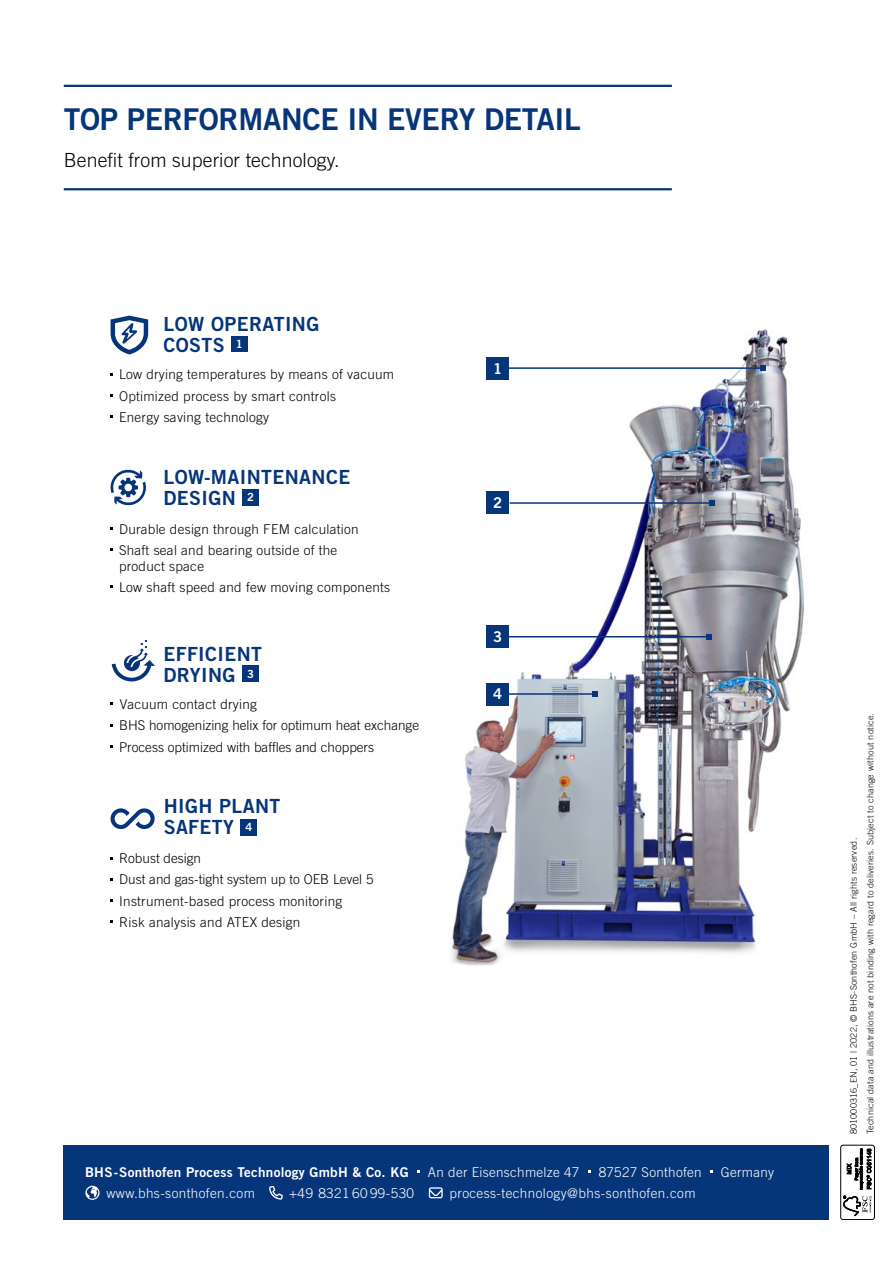
<style>
.page{position:relative;width:893px;height:1263px;background:#fff}
.page>*{position:absolute;margin:0;border:0;box-sizing:border-box;transform-origin:0 0}
.Head_20_22{font:30px "Trade Gothic LT Std Bd 2";letter-spacing:-.01em;color:#06357a}
.Copy_9___11{font:19.5px/21px "Trade Gothic LT Std Bd 2";letter-spacing:.02em;color:#06357a}
.Subhead_13_17{font:300 19.5px "Trade Gothic LT Std";letter-spacing:.005em;color:#000}
.Vorteile_7_5___10_15{font:14.85px "Trade Gothic LT Std Bd 2";color:#fff}
.Copy_9_11{font:300 13.5px/15.9px "Trade Gothic LT Std";letter-spacing:.02em;color:#000}
.Copy_9_11-2{font:300 13.5px "Trade Gothic LT Std";color:#000}
.t1{font:300 13.5px "Trade Gothic LT Std";letter-spacing:.03em;color:#fff}
.t2{font:13.5px "Trade Gothic LT Std Bd 2";letter-spacing:.02em;color:#fff}
.Copy_9___11-2{font:300 13.5px "Trade Gothic LT Std";letter-spacing:.02em;color:#000}
.Vorteile_7_5___10_15-2{font:11.25px "Trade Gothic LT Std Bd 2";color:#fff}
.Vorteile_7_5___10_15-3{font:300 9px "Trade Gothic LT Std";letter-spacing:.02em;color:#000}
</style>
<div class="page">
<hr style="left:64px;top:85px;width:608px;height:2px;background:#06357a">
<hr style="left:64px;top:188px;width:608px;height:2px;background:#06357a">
<svg style="left:111px;top:808px;width:44px;height:21px"></svg>
<div style="left:241px;top:819px;width:16px;height:16px;background:#06357a"></div>
<img style="left:452px;top:329px;width:352px;height:637px">
<hr style="left:499px;top:693px;width:96px;height:2px;background:#06357a">
<svg style="left:592px;top:691px;width:6px;height:6px"></svg>
<hr style="left:503px;top:367px;width:260px;height:2px;background:#06357a">
<svg style="left:760px;top:365px;width:6px;height:6px"></svg>
<div style="left:487px;top:683px;width:22px;height:22px;background:#06357a"></div>
<div style="left:487px;top:357px;width:22px;height:22px;background:#06357a"></div>
<hr style="left:501px;top:636px;width:208px;height:1px;background:#06357a">
<svg style="left:706px;top:634px;width:6px;height:6px"></svg>
<div style="left:487px;top:625px;width:22px;height:23px;background:#06357a"></div>
<hr style="left:510px;top:502px;width:202px;height:2px;background:#06357a">
<svg style="left:709px;top:500px;width:6px;height:6px"></svg>
<div style="left:487px;top:491px;width:22px;height:23px;background:#06357a"></div>
<div style="left:231px;top:336px;width:16px;height:16px;background:#06357a"></div>
<svg style="left:111px;top:316px;width:37px;height:38px"></svg>
<div style="left:243px;top:489px;width:16px;height:16px;background:#06357a"></div>
<svg style="left:110px;top:470px;width:36px;height:35px"></svg>
<div style="left:242px;top:666px;width:17px;height:16px;background:#06357a"></div>
<svg style="left:112px;top:640px;width:43px;height:41px"></svg>
<div style="left:64px;top:1145px;width:765px;height:74px;background:#06357a"></div>
<svg style="left:85px;top:1186px;width:15px;height:14px"></svg>
<svg style="left:269px;top:1186px;width:14px;height:13px"></svg>
<svg style="left:429px;top:1187px;width:14px;height:11px"></svg>
<div style="left:840px;top:1145px;width:35px;height:74px;border:1px solid #000;border-radius:3px"></div>
<svg style="left:843px;top:1196px;width:29px;height:20px"></svg>
<svg style="left:847px;top:1148px;width:24px;height:41px"></svg>
<p class="Head_20_22" style="left:64px;top:100px;width:519px">TOP PERFORMANCE IN EVERY DETAIL</p>
<p class="Subhead_13_17" style="left:64px;top:148px;width:277px">Benefit from superior technology.</p>
<p class="Copy_9___11" style="left:164px;top:313px;width:157px">LOW OPERATING<br>COSTS</p>
<p class="Vorteile_7_5___10_15-2" style="left:236px;top:337px;width:8px">1</p>
<p class="Copy_9_11" style="left:119px;top:366px;width:277px">Low drying temperatures by means of vacuum</p>
<p class="Copy_9_11" style="left:119px;top:388px;width:218px">Optimized process by smart controls</p>
<p class="Copy_9_11" style="left:119px;top:409px;width:152px">Energy saving technology</p>
<p class="Copy_9___11" style="left:164px;top:466px;width:188px">LOW-MAINTENANCE<br>DESIGN</p>
<p class="Vorteile_7_5___10_15-2" style="left:247px;top:490px;width:8px">2</p>
<p class="Copy_9_11" style="left:119px;top:521px;width:241px">Durable design through FEM calculation</p>
<p class="Copy_9_11" style="left:119px;top:542px;width:220px">Shaft seal and bearing outside of the product space</p>
<p class="Copy_9_11" style="left:119px;top:579px;width:273px">Low shaft speed and few moving components</p>
<p class="Copy_9___11" style="left:164px;top:643px;width:100px">EFFICIENT<br>DRYING</p>
<p class="Vorteile_7_5___10_15-2" style="left:247px;top:667px;width:8px">3</p>
<p class="Copy_9___11-2" style="left:120px;top:696px;width:139px">Vacuum contact drying</p>
<p class="Copy_9_11-2" style="left:119px;top:717px;width:302px">BHS homogenizing helix for optimum heat exchange</p>
<p class="Copy_9_11-2" style="left:119px;top:739px;width:257px">Process optimized with baffles and choppers</p>
<p class="Copy_9___11" style="left:164px;top:796px;width:118px">HIGH PLANT<br>SAFETY</p>
<p class="Vorteile_7_5___10_15-2" style="left:245px;top:820px;width:8px">4</p>
<p class="Copy_9_11-2" style="left:119px;top:850px;width:83px">Robust design</p>
<p class="Copy_9_11-2" style="left:119px;top:872px;width:256px">Dust and gas-tight system up to OEB Level 5</p>
<p class="Copy_9_11" style="left:119px;top:893px;width:224px">Instrument-based process monitoring</p>
<p class="Copy_9_11" style="left:119px;top:914px;width:183px">Risk analysis and ATEX design</p>
<p class="Vorteile_7_5___10_15" style="left:493px;top:359px;width:11px">1</p>
<p class="Vorteile_7_5___10_15" style="left:493px;top:493px;width:11px">2</p>
<p class="Vorteile_7_5___10_15" style="left:493px;top:628px;width:11px">3</p>
<p class="Vorteile_7_5___10_15" style="left:493px;top:685px;width:11px">4</p>
<p class="t2" style="left:85px;top:1164px;width:325px">BHS-Sonthofen Process Technology GmbH &amp; Co. KG</p>
<p class="t1" style="left:428px;top:1164px;width:153px">An der Eisenschmelze 47</p>
<p class="t1" style="left:599px;top:1164px;width:104px">87527 Sonthofen</p>
<p class="t1" style="left:721px;top:1164px;width:55px">Germany</p>
<p class="t1" style="left:107px;top:1185px;width:150px">www.bhs-sonthofen.com</p>
<p class="t1" style="left:289px;top:1185px;width:127px">+49 8321 60 99-530</p>
<p class="t1" style="left:449px;top:1185px;width:248px">process-technology@bhs-sonthofen.com</p>
<p class="Vorteile_7_5___10_15-3" style="left:848px;top:1134px;width:298px;rotate:-90deg">801000316_EN, 01 | 2022, © BHS-Sonthofen GmbH – All rights reserved.</p>
<p class="Vorteile_7_5___10_15-3" style="left:865px;top:1134px;width:423px;rotate:-90deg">Technical data and illustrations are not binding with regard to deliveries. Subject to change without notice.</p>
</div>
